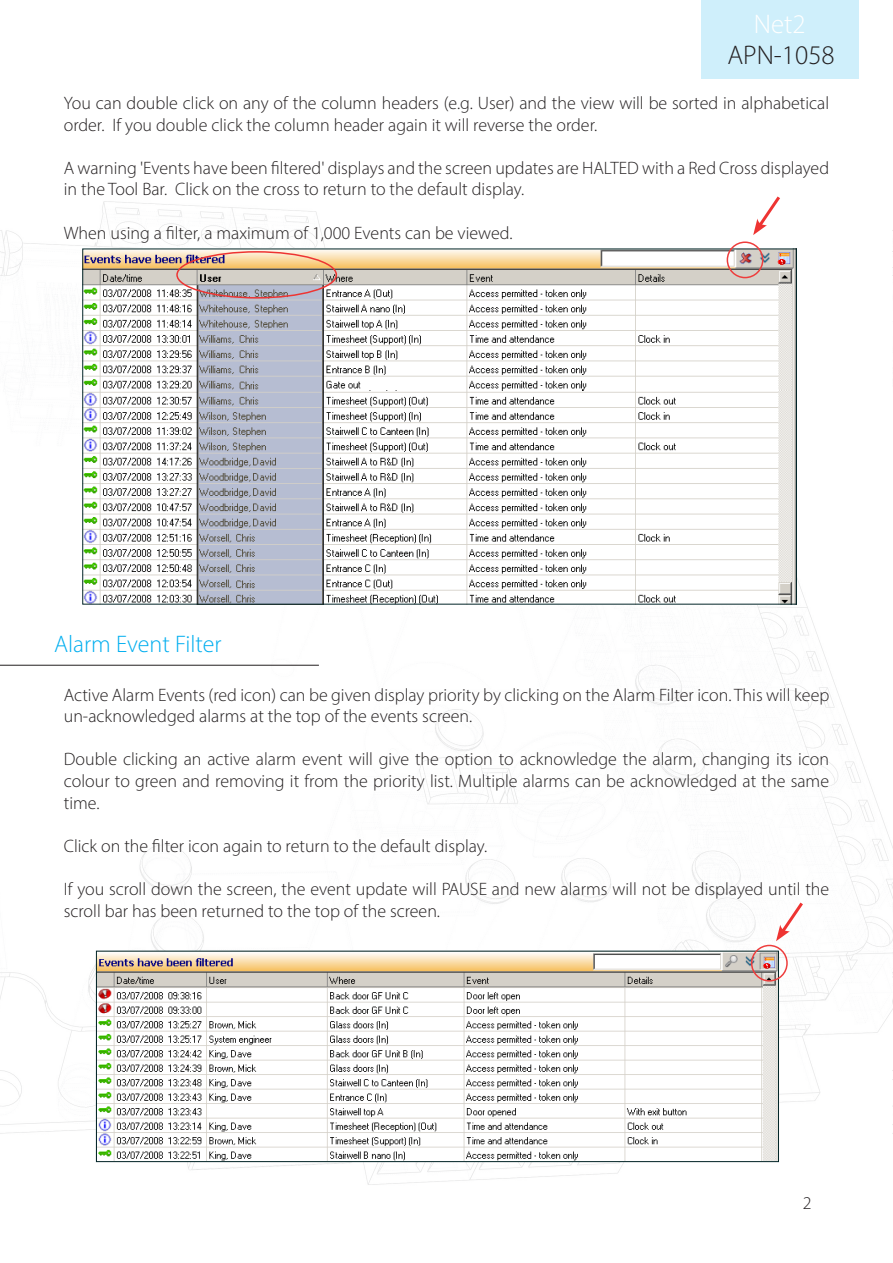
<style>
.page{position:relative;width:893px;height:1263px;background:#fff}
.page>*{position:absolute;margin:0;border:0;box-sizing:border-box;transform-origin:0 0}
.t1{font:300 27px "Myriad Pro";color:#231f20}
.t2{font:300 27px "Myriad Pro";color:#fff}
.Section_title{font:300 24px "Myriad Pro";color:#00aeef}
.Text{font:300 18px/21.6px "Myriad Pro";color:#231f20}
</style>
<div class="page">
<img style="left:0;top:201px;width:893px;height:984px">
<div style="left:702px;top:0;width:157px;height:79px;background:#cfeffb"></div>
<img style="left:98px;top:953px;width:679px;height:207px">
<div style="left:96px;top:951px;width:683px;height:211px;border:1px solid #022528"></div>
<svg style="left:753px;top:196px;width:30px;height:39px"></svg>
<svg style="left:776px;top:899px;width:30px;height:42px"></svg>
<img style="left:84px;top:251px;width:711px;height:351px">
<div style="left:176px;top:251px;width:161px;height:48px;border:2px solid #ee3432;border-radius:50%"></div>
<div style="left:751px;top:945px;width:37px;height:36px;border:2px solid #ee3d3d;border-radius:50%"></div>
<div style="left:727px;top:241px;width:36px;height:37px;border:2px solid #ee3d3c;border-radius:50%"></div>
<hr style="left:0;top:665px;width:319px;height:1px;background:#231f20">
<h1 class="t2" style="left:754px;top:8px;width:53px">Net2</h1>
<h1 class="t1" style="left:727px;top:39px;width:109px">APN-1058</h1>
<p class="Text" style="left:64px;top:92px;width:767px">You can double click on any of the column headers (e.g. User) and the view will be sorted in alphabetical order. If you double click the column header again it will reverse the order.</p>
<p class="Text" style="left:64px;top:157px;width:767px">A warning 'Events have been filtered' displays and the screen updates are HALTED with a Red Cross displayed in the Tool Bar. Click on the cross to return to the default display.</p>
<p class="Text" style="left:64px;top:222px;width:450px">When using a filter, a maximum of 1,000 Events can be viewed.</p>
<p class="Section_title" style="left:54px;top:629px;width:169px">Alarm Event Filter</p>
<p class="Text" style="left:64px;top:683px;width:767px">Active Alarm Events (red icon) can be given display priority by clicking on the Alarm Filter icon. This will keep un-acknowledged alarms at the top of the events screen.</p>
<p class="Text" style="left:64px;top:748px;width:767px;text-align:justify">Double clicking an active alarm event will give the option to acknowledge the alarm, changing its icon colour to green and removing it from the priority list. Multiple alarms can be acknowledged at the same time.</p>
<p class="Text" style="left:64px;top:835px;width:425px">Click on the filter icon again to return to the default display.</p>
<p class="Text" style="left:64px;top:878px;width:767px">If you scroll down the screen, the event update will PAUSE and new alarms will not be displayed until the scroll bar has been returned to the top of the screen.</p>
<p class="Text" style="left:803px;top:1192px;width:10px">2</p>
</div>
